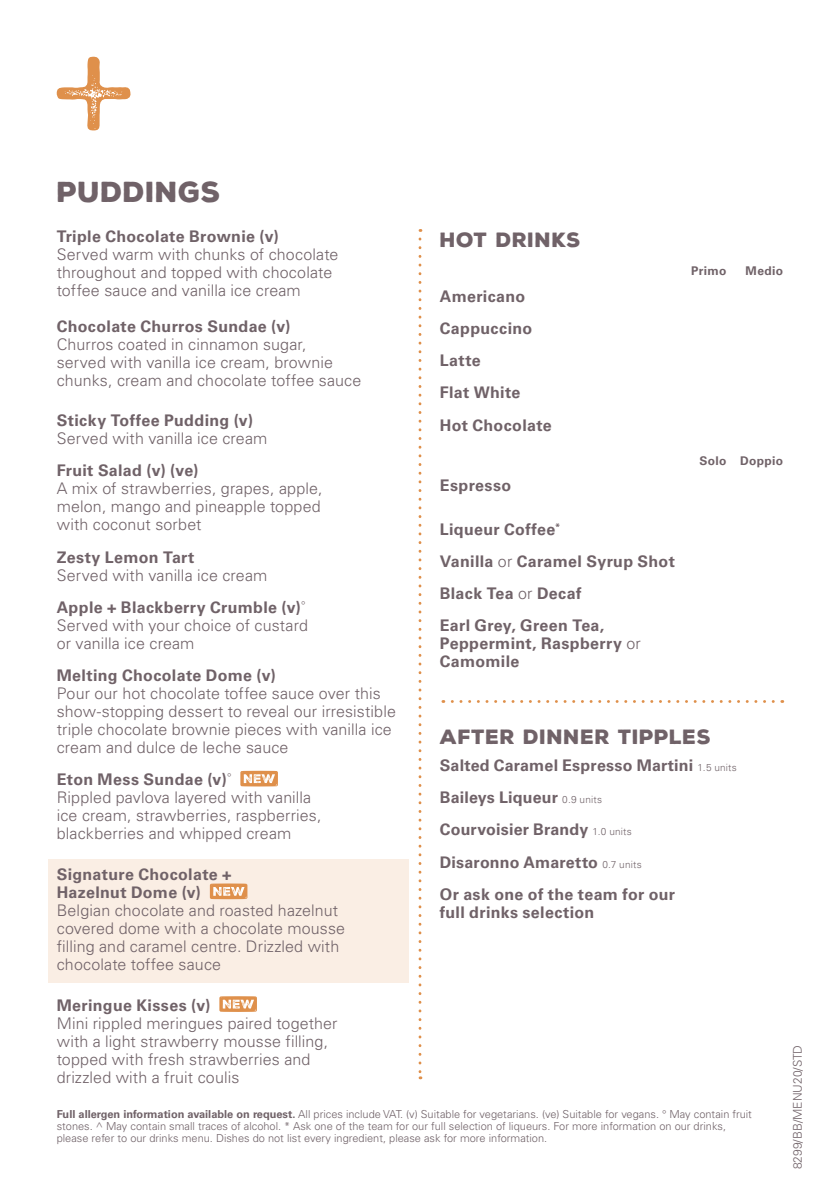
<style>
.page{position:relative;width:840px;height:1191px;background:#fff}
.page>*{position:absolute;margin:0;border:0;box-sizing:border-box;transform-origin:0 0}
.t1{font:900 28px "Nexa Rust Sans";letter-spacing:.01em;color:#706268}
.t2{font:900 20px "Nexa Rust Sans";letter-spacing:.015em;color:#706268}
.t3{font:300 16px/18px "Univers LT Std";letter-spacing:.01em;color:#706268}
.t4{font:700 16px/32.2px "Univers LT Std";letter-spacing:.02em;color:#706268}
.t5{font:700 12px "Univers LT Std";letter-spacing:.03em;color:#706268}
.t6{font:300 12px "Univers LT Std";color:#706268}
.t7{font:300 11px/12px "Univers LT Std";color:#706268}
.s1{font-weight:300}
.s2{font-weight:700}
.s3{font-weight:300;font-size:10px}
</style>
<div class="page">
<svg style="left:57px;top:57px;width:73px;height:73px"></svg>
<svg style="left:418px;top:239px;width:3px;height:840px"></svg>
<svg style="left:442px;top:700px;width:330px;height:3px"></svg>
<div style="left:48px;top:860px;width:360px;height:51px;background:#faeee4"></div>
<div style="left:48px;top:896px;width:360px;height:87px;background:#faeee4"></div>
<svg style="left:240px;top:770px;width:38px;height:17px"></svg>
<svg style="left:210px;top:883px;width:38px;height:17px"></svg>
<svg style="left:219px;top:996px;width:38px;height:16px"></svg>
<h1 class="t1" style="left:57px;top:173px;width:165px">PUDDINGS</h1>
<p class="t4" style="left:57px;top:221px;width:223px">Triple Chocolate Brownie (v)</p>
<p class="t3" style="left:57px;top:246px;width:283px">Served warm with chunks of chocolate throughout and topped with chocolate toffee sauce and vanilla ice cream</p>
<p class="t4" style="left:57px;top:310px;width:235px">Chocolate Churros Sundae (v)</p>
<p class="t3" style="left:57px;top:335px;width:306px">Churros coated in cinnamon sugar,<br>served with vanilla ice cream, brownie chunks, cream and chocolate toffee sauce</p>
<p class="t4" style="left:57px;top:404px;width:198px">Sticky Toffee Pudding (v)</p>
<p class="t3" style="left:57px;top:429px;width:212px">Served with vanilla ice cream</p>
<p class="t4" style="left:57px;top:455px;width:143px">Fruit Salad (v) (ve)</p>
<p class="t3" style="left:57px;top:480px;width:267px;text-align:justify">A mix of strawberries, grapes, apple, melon, mango and pineapple topped with coconut sorbet</p>
<p class="t4" style="left:57px;top:541px;width:139px">Zesty Lemon Tart</p>
<p class="t4" style="left:57px;top:559px;width:250px"><span class="s1">Served with vanilla ice cream<br></span>Apple + Blackberry Crumble (v)<sup>°</sup></p>
<p class="t3" style="left:57px;top:616px;width:252px">Served with your choice of custard or vanilla ice cream</p>
<p class="t4" style="left:57px;top:659px;width:220px">Melting Chocolate Dome (v)</p>
<p class="t3" style="left:57px;top:684px;width:340px">Pour our hot chocolate toffee sauce over this show-stopping dessert to reveal our irresistible triple chocolate brownie pieces with vanilla ice cream and dulce de leche sauce</p>
<p class="t3" style="left:57px;top:770px;width:266px"><span class="s2">Eton Mess Sundae (v)</span><sup>°<br></sup>Rippled pavlova layered with vanilla ice cream, strawberries, raspberries, blackberries and whipped cream</p>
<p class="t4" style="left:57px;top:865px;width:176px;line-height:18px">Signature Chocolate +<br>Hazelnut Dome (v)</p>
<p class="t3" style="left:57px;top:901px;width:290px">Belgian chocolate and roasted hazelnut covered dome with a chocolate mousse filling and caramel centre. Drizzled with chocolate toffee sauce</p>
<p class="t4" style="left:57px;top:989px;width:155px">Meringue Kisses (v)</p>
<p class="t3" style="left:57px;top:1014px;width:282px">Mini rippled meringues paired together with a light strawberry mousse filling, topped with fresh strawberries and drizzled with a fruit coulis</p>
<p class="t2" style="left:439px;top:226px;width:142px">HOT DRINKS</p>
<p class="t4" style="left:439px;top:280px;width:113px">Americano<br>Cappuccino<br>Latte<br>Flat White<br>Hot Chocolate</p>
<p class="t4" style="left:439px;top:470px;width:73px">Espresso</p>
<p class="t4" style="left:439px;top:513px;width:236px">Liqueur Coffee<sup>*<br></sup>Vanilla <span class="s1">or</span> Caramel Syrup Shot<br>Black Tea <span class="s1">or</span> Decaf<br>Earl Grey, Green Tea,</p>
<p class="t4" style="left:439px;top:635px;width:202px;line-height:18px">Peppermint, Raspberry <span class="s1">or<br></span>Camomile</p>
<p class="t5" style="left:690px;top:264px;width:37px">Primo</p>
<p class="t5" style="left:745px;top:264px;width:39px">Medio</p>
<p class="t5" style="left:699px;top:453px;width:85px">Solo Doppio</p>
<p class="t2" style="left:439px;top:723px;width:272px">AFTER DINNER TIPPLES</p>
<p class="t4" style="left:439px;top:749px;width:298px">Salted Caramel Espresso Martini <span class="s3">1.5 units<br></span>Baileys Liqueur <span class="s3">0.9 units<br></span>Courvoisier Brandy <span class="s3">1.0 units<br></span>Disaronno Amaretto <span class="s3">0.7 units<br></span>Or ask one of the team for our</p>
<p class="t4" style="left:439px;top:896px;width:156px">full drinks selection</p>
<p class="t7" style="left:57px;top:1108px;width:696px"><span class="s2">Full allergen information available on request.</span> All prices include VAT. (v) Suitable for vegetarians. (ve) Suitable for vegans. ° May contain fruit stones. ^ May contain small traces of alcohol. * Ask one of the team for our full selection of liqueurs. For more information on our drinks, please refer to our drinks menu. Dishes do not list every ingredient, please ask for more information.</p>
<p class="t6" style="left:789px;top:1169px;width:126px;rotate:-90deg">8299/BB/MENU20/STD</p>
</div>
